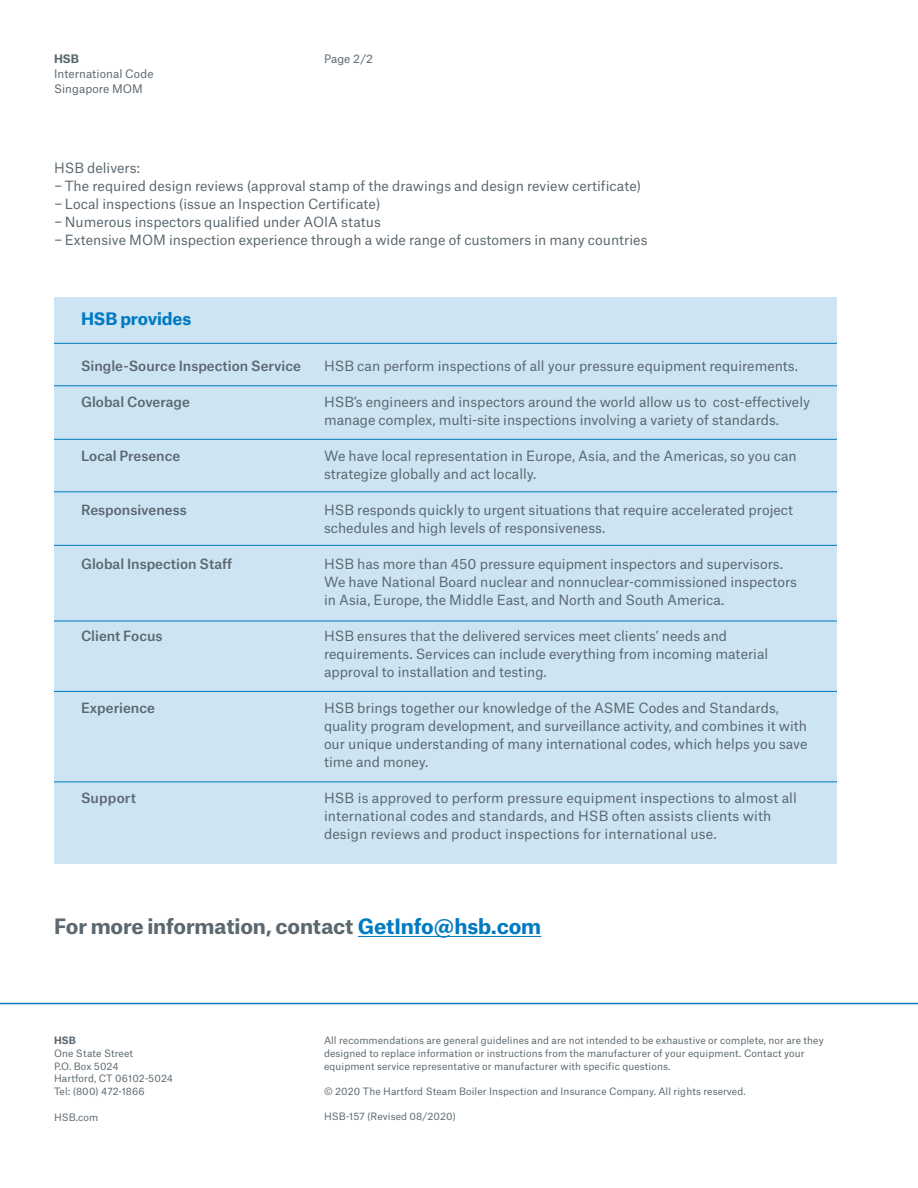
<style>
.page{position:relative;width:918px;height:1188px;background:#fff}
.page>*{position:absolute;margin:0;border:0;box-sizing:border-box;transform-origin:0 0}
.t1{font:700 20.25px "Munich Re";letter-spacing:-.01em;color:#5b6870}
.t2{font:700 16.5px "Munich Re";letter-spacing:-.01em;color:#007ac1}
.t3{font:13.5px/18px "Munich Re";color:#5b6870}
.t4{font:500 13.5px "Munich Re";color:#5b6870}
.t5{font:11.25px/15px "Munich Re";letter-spacing:.005em;color:#5b6870}
.t6{font:700 11.25px "Munich Re";color:#5b6870}
.t7{font:9.75px/12.8px "Munich Re";letter-spacing:.01em;color:#5b6870}
.t8{font:700 9.75px "Munich Re";color:#5b6870}
.s1{color:#007ac1}
</style>
<div class="page">
<hr style="left:0;top:1003px;width:918px;height:1px;background:#007ac1">
<hr style="left:358px;top:936px;width:183px;height:1px;background:#007ac1">
<div style="left:54px;top:297px;width:783px;height:567px;background:#cde4f2"></div>
<hr style="left:54px;top:343px;width:783px;height:1px;background:#007ac1">
<hr style="left:54px;top:386px;width:783px;height:1px;background:#007ac1">
<hr style="left:54px;top:439px;width:783px;height:1px;background:#007ac1">
<hr style="left:54px;top:492px;width:783px;height:1px;background:#007ac1">
<hr style="left:54px;top:545px;width:783px;height:1px;background:#007ac1">
<hr style="left:54px;top:621px;width:783px;height:1px;background:#007ac1">
<hr style="left:54px;top:691px;width:783px;height:1px;background:#007ac1">
<hr style="left:54px;top:782px;width:783px;height:1px;background:#007ac1">
<p class="t6" style="left:54px;top:50px;width:27px">HSB</p>
<p class="t5" style="left:54px;top:65px;width:101px">International Code<br>Singapore MOM</p>
<p class="t5" style="left:324px;top:50px;width:51px">Page 2/2</p>
<p class="t3" style="left:54px;top:157px;width:595px">HSB delivers:<br>− The required design reviews (approval stamp of the drawings and design review certificate) − Local inspections (issue an Inspection Certificate)<br>− Numerous inspectors qualified under AOIA status<br>− Extensive MOM inspection experience through a wide range of customers in many countries</p>
<p class="t2" style="left:81px;top:305px;width:112px">HSB provides</p>
<p class="t4" style="left:81px;top:355px;width:222px">Single-Source Inspection Service</p>
<p class="t3" style="left:324px;top:355px;width:475px">HSB can perform inspections of all your pressure equipment requirements.</p>
<p class="t4" style="left:81px;top:391px;width:110px">Global Coverage</p>
<p class="t3" style="left:324px;top:391px;width:488px">HSB’s engineers and inspectors around the world allow us to cost-effectively manage complex, multi-site inspections involving a variety of standards.</p>
<p class="t4" style="left:81px;top:445px;width:101px">Local Presence</p>
<p class="t3" style="left:324px;top:445px;width:474px">We have local representation in Europe, Asia, and the Americas, so you can strategize globally and act locally.</p>
<p class="t4" style="left:81px;top:499px;width:107px">Responsiveness</p>
<p class="t3" style="left:324px;top:499px;width:471px">HSB responds quickly to urgent situations that require accelerated project schedules and high levels of responsiveness.</p>
<p class="t4" style="left:81px;top:553px;width:153px">Global Inspection Staff</p>
<p class="t3" style="left:324px;top:553px;width:474px">HSB has more than 450 pressure equipment inspectors and supervisors.<br>We have National Board nuclear and nonnuclear-commissioned inspectors in Asia, Europe, the Middle East, and North and South America.</p>
<p class="t4" style="left:81px;top:625px;width:83px">Client Focus</p>
<p class="t3" style="left:324px;top:625px;width:446px">HSB ensures that the delivered services meet clients’ needs and requirements. Services can include everything from incoming material approval to installation and testing.</p>
<p class="t4" style="left:81px;top:697px;width:76px">Experience</p>
<p class="t3" style="left:324px;top:697px;width:485px">HSB brings together our knowledge of the ASME Codes and Standards, quality program development, and surveillance activity, and combines it with our unique understanding of many international codes, which helps you save time and money.</p>
<p class="t4" style="left:81px;top:787px;width:56px">Support</p>
<p class="t3" style="left:324px;top:787px;width:474px">HSB is approved to perform pressure equipment inspections to almost all international codes and standards, and HSB often assists clients with design reviews and product inspections for international use.</p>
<h1 class="t1" style="left:54px;top:910px;width:489px">For more information, contact <span class="s1">GetInfo@hsb.com</span></h1>
<p class="t8" style="left:54px;top:1032px;width:23px">HSB</p>
<p class="t7" style="left:54px;top:1046px;width:121px">One State Street<br>P.O. Box 5024<br>Hartford, CT 06102-5024<br>Tel: (800) 472-1866</p>
<p class="t7" style="left:54px;top:1109px;width:46px">HSB.com</p>
<p class="t7" style="left:324px;top:1033px;width:501px">All recommendations are general guidelines and are not intended to be exhaustive or complete, nor are they designed to replace information or instructions from the manufacturer of your equipment. Contact your equipment service representative or manufacturer with specific questions.</p>
<p class="t7" style="left:324px;top:1084px;width:423px">© 2020 The Hartford Steam Boiler Inspection and Insurance Company. All rights reserved.</p>
<p class="t7" style="left:324px;top:1109px;width:134px">HSB-157 (Revised 08/2020)</p>
</div>
